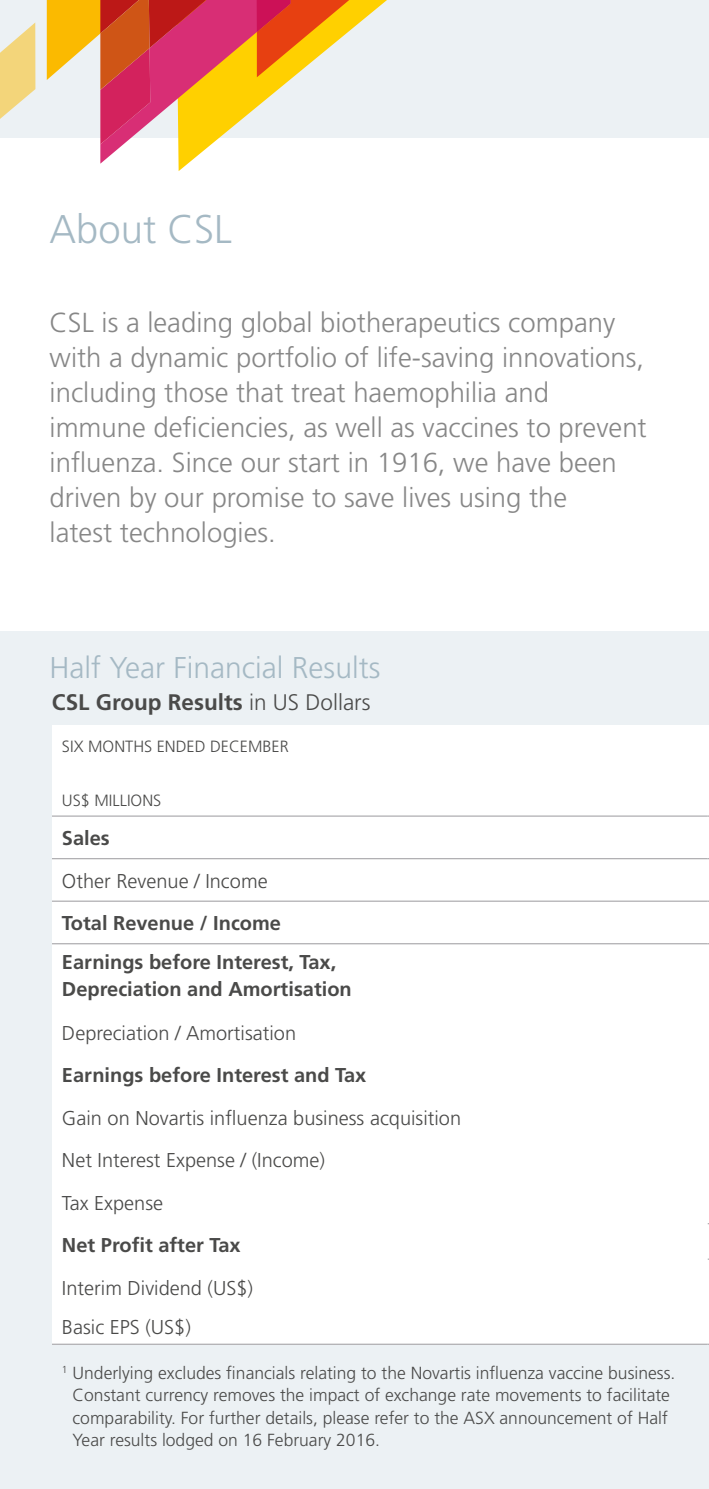
<style>
.page{position:relative;width:709px;height:1489px;background:#fff}
.page>*{position:absolute;margin:0;border:0;box-sizing:border-box;transform-origin:0 0}
.t1{font:300 40px "Frutiger LT Std";color:#a5b9c4}
.t2{font:300 30px "Frutiger LT Std";color:#a5b9c4}
.t3{font:300 27.5px/35px "Frutiger LT Std";color:#878787}
.t4{font:700 22.5px "Frutiger LT Std";color:#4a4a49}
.t5{font:300 20px/42.5px "Frutiger LT Std";color:#4a4a49}
.t6{font:700 20px/38.2px "Frutiger LT Std";color:#4a4a49}
.t7{font:300 17.5px/22.5px "Frutiger LT Std";color:#4a4a49}
.t8{font:300 16.25px "Frutiger LT Std";color:#4a4a49}
.s1{font-weight:300}
</style>
<div class="page">
<div style="left:0;top:0;width:709px;height:137px;background:#ecf1f4"></div>
<div style="left:0;top:631px;width:709px;height:857px;background:#ecf1f4"></div>
<div style="left:52px;top:725px;width:657px;height:618px;background:#fff"></div>
<hr style="left:52px;top:815px;width:655px;height:1px;background:#afaeb1">
<hr style="left:52px;top:858px;width:655px;height:1px;background:#afaeb1">
<hr style="left:52px;top:900px;width:655px;height:1px;background:#afaeb1">
<hr style="left:52px;top:943px;width:655px;height:1px;background:#afaeb1">
<hr style="left:52px;top:1343px;width:655px;height:1px;background:#afaeb1">
<svg style="left:0;top:23px;width:35px;height:115px"></svg>
<svg style="left:47px;top:0;width:340px;height:171px"></svg>
<h1 class="t1" style="left:50px;top:206px;width:184px">About CSL</h1>
<p class="t3" style="left:50px;top:305px;width:598px">CSL is a leading global biotherapeutics company with a dynamic portfolio of life-saving innovations, including those that treat haemophilia and immune deficiencies, as well as vaccines to prevent influenza. Since our start in 1916, we have been driven by our promise to save lives using the<br>latest technologies.</p>
<p class="t2" style="left:50px;top:651px;width:332px">Half Year Financial Results</p>
<p class="t4" style="left:52px;top:689px;width:320px">CSL Group Results <span class="s1">in US Dollars</span></p>
<p class="t8" style="left:62px;top:737px;width:228px">SIX MONTHS ENDED DECEMBER</p>
<p class="t8" style="left:62px;top:791px;width:101px">US$ MILLIONS</p>
<p class="t6" style="left:62px;top:819px;width:49px">Sales</p>
<p class="t5" style="left:62px;top:860px;width:207px">Other Revenue / Income</p>
<p class="t6" style="left:62px;top:904px;width:276px">Total Revenue / Income<br>Earnings before Interest, Tax,</p>
<p class="t6" style="left:62px;top:970px;width:291px">Depreciation and Amortisation</p>
<p class="t5" style="left:62px;top:1011px;width:236px">Depreciation / Amortisation</p>
<p class="t6" style="left:62px;top:1056px;width:306px">Earnings before Interest and Tax</p>
<p class="t5" style="left:62px;top:1096px;width:400px">Gain on Novartis influenza business acquisition<br>Net Interest Expense / (Income)<br>Tax Expense</p>
<p class="t6" style="left:62px;top:1226px;width:180px">Net Profit after Tax</p>
<p class="t5" style="left:62px;top:1268px;width:193px;line-height:39px">Interim Dividend (US$)<br>Basic EPS (US$)</p>
<p class="t7" style="left:73px;top:1361px;width:604px;text-indent:-11px"><sup>1</sup> Underlying excludes financials relating to the Novartis influenza vaccine business.<br>Constant currency removes the impact of exchange rate movements to facilitate comparability. For further details, please refer to the ASX announcement of Half Year results lodged on 16 February 2016.</p>
</div>
